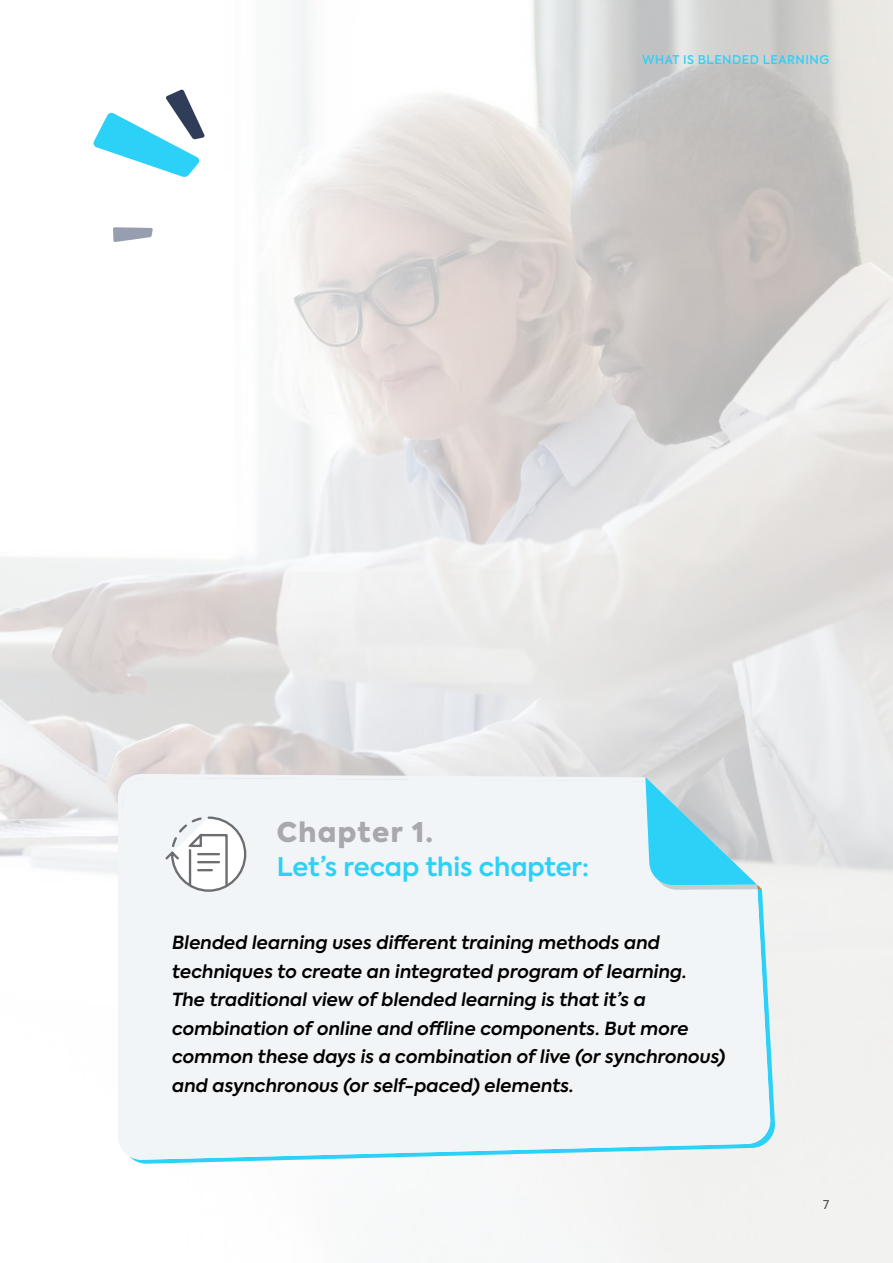
<style>
.page{position:relative;width:893px;height:1263px;background:#fff}
.page>*{position:absolute;margin:0;border:0;box-sizing:border-box;transform-origin:0 0}
.t1{font:900 27px "Axiforma";letter-spacing:.05em;color:#a7a9ac}
.t2{font:600 25.5px "Axiforma";color:#2bd1f7}
.t3{font:italic 600 18px/28.5px "Axiforma";color:#000}
.t4{font:500 12px "Axiforma";letter-spacing:.04em;color:#2bd1f7}
.t5{font:12px "Axiforma";color:#000}
</style>
<div class="page">
<svg style="left:93px;top:90px;width:112px;height:87px"></svg>
<svg style="left:113px;top:227px;width:40px;height:15px"></svg>
<svg style="left:133px;top:885px;width:642px;height:279px;fill:#f1f2f5"></svg>
<div style="left:123px;top:778px;width:647px;height:382px;background:#f2f5f7"></div>
<svg style="left:645px;top:777px;width:117px;height:113px;background:#8bd2e3"></svg>
<svg style="left:163px;top:815px;width:85px;height:78px"></svg>
<p class="t4" style="left:642px;top:52px;width:189px">WHAT IS BLENDED LEARNING</p>
<h1 class="t1" style="left:277px;top:813px;width:158px">Chapter 1.</h1>
<h2 class="t2" style="left:277px;top:850px;width:314px">Let’s recap this chapter:</h2>
<p class="t3" style="left:172px;top:929px;width:555px">Blended learning uses different training methods and techniques to create an integrated program of learning.<br>The traditional view of blended learning is that it’s a combination of online and offline components. But more common these days is a combination of live (or synchronous) and asynchronous (or self-paced) elements.</p>
<p class="t5" style="left:823px;top:1196px;width:7px">7</p>
</div>
